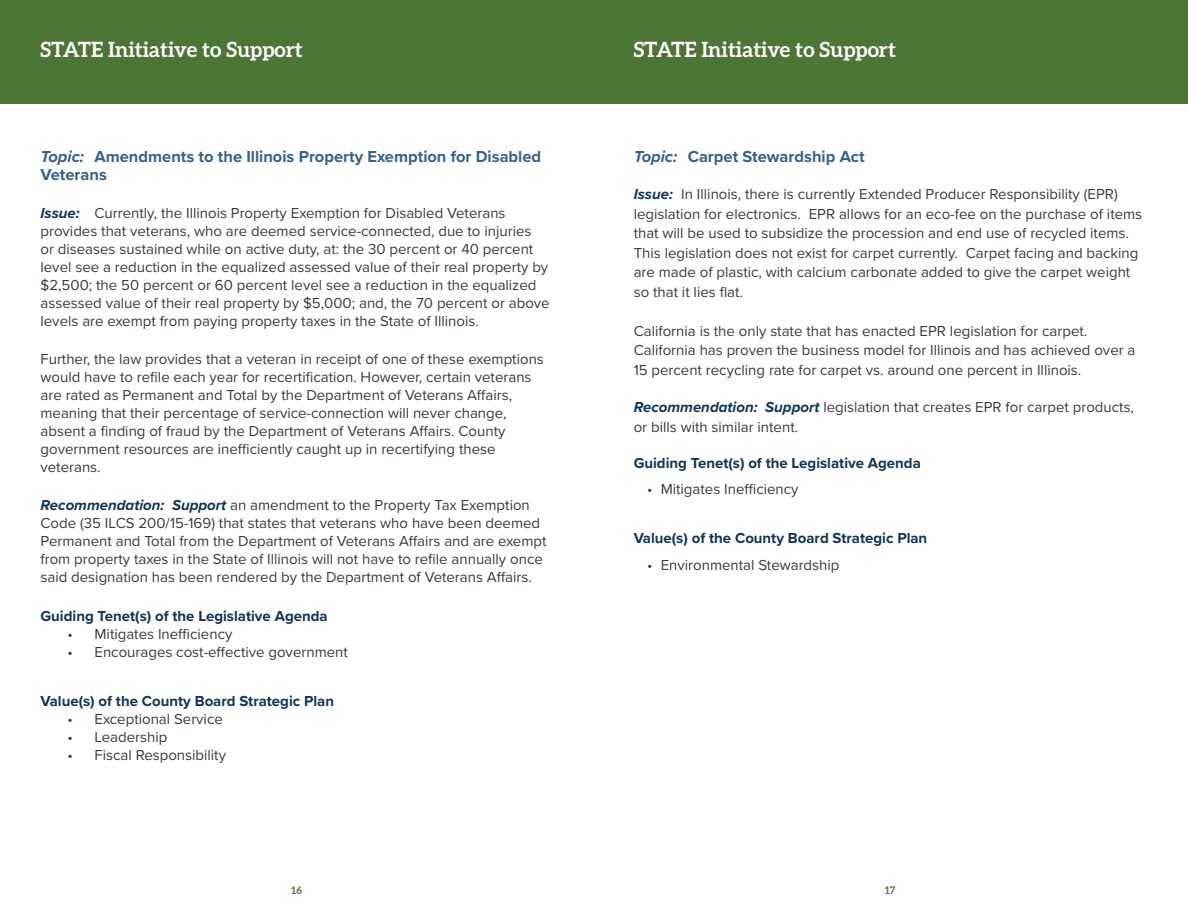
<style>
.page{position:relative;width:1188px;height:918px;background:#fff}
.page>*{position:absolute;margin:0;border:0;box-sizing:border-box;transform-origin:0 0}
.t1{font:700 21px "Aleo";color:#fff}
.t2{font:700 16.5px/18px "Proxima Nova";color:#386284}
.t3{font:15px/18px "Proxima Nova";color:#373c3c}
.t4{font:700 15px "Proxima Nova";color:#103557}
.t5{font:700 10.5px "Aleo";color:#4d7536}
.s1{font-style:italic}
.s2{font-weight:700;font-style:italic;color:#103557}
</style>
<div class="page">
<div style="left:0;top:0;width:1188px;height:104px;background:#4d7536"></div>
<p class="t1" style="left:40px;top:38px;width:264px">STATE Initiative to Support</p>
<p class="t2" style="left:40px;top:147px;width:502px"><span class="s1">Topic:</span> Amendments to the Illinois Property Exemption for Disabled<br>Veterans</p>
<p class="t3" style="left:40px;top:203px;width:511px"><span class="s2">Issue:</span> Currently, the Illinois Property Exemption for Disabled Veterans provides that veterans, who are deemed service-connected, due to injuries<br>or diseases sustained while on active duty, at: the 30 percent or 40 percent level see a reduction in the equalized assessed value of their real property by $2,500; the 50 percent or 60 percent level see a reduction in the equalized assessed value of their real property by $5,000; and, the 70 percent or above levels are exempt from paying property taxes in the State of Illinois.</p>
<p class="t3" style="left:40px;top:349px;width:505px">Further, the law provides that a veteran in receipt of one of these exemptions would have to refile each year for recertification. However, certain veterans are rated as Permanent and Total by the Department of Veterans Affairs, meaning that their percentage of service-connection will never change, absent a finding of fraud by the Department of Veterans Affairs. County government resources are inefficiently caught up in recertifying these veterans.</p>
<p class="t3" style="left:40px;top:496px;width:508px"><span class="s2">Recommendation: Support</span> an amendment to the Property Tax Exemption Code (35 ILCS 200/15-169) that states that veterans who have been deemed Permanent and Total from the Department of Veterans Affairs and are exempt from property taxes in the State of Illinois will not have to refile annually once said designation has been rendered by the Department of Veterans Affairs.</p>
<p class="t4" style="left:40px;top:604px;width:289px">Guiding Tenet(s) of the Legislative Agenda</p>
<p class="t3" style="left:68px;top:624px;width:166px">• Mitigates Inefficiency</p>
<p class="t3" style="left:68px;top:642px;width:282px">• Encourages cost-effective government</p>
<p class="t4" style="left:40px;top:690px;width:295px">Value(s) of the County Board Strategic Plan</p>
<p class="t3" style="left:68px;top:709px;width:157px">• Exceptional Service</p>
<p class="t3" style="left:68px;top:727px;width:101px">• Leadership</p>
<p class="t3" style="left:68px;top:745px;width:160px">• Fiscal Responsibility</p>
<p class="t1" style="left:634px;top:38px;width:264px">STATE Initiative to Support</p>
<p class="t2" style="left:634px;top:147px;width:233px"><span class="s1">Topic:</span> Carpet Stewardship Act</p>
<p class="t3" style="left:634px;top:184px;width:510px;line-height:19.5px"><span class="s2">Issue:</span> In Illinois, there is currently Extended Producer Responsibility (EPR) legislation for electronics. EPR allows for an eco-fee on the purchase of items that will be used to subsidize the procession and end use of recycled items.<br>This legislation does not exist for carpet currently. Carpet facing and backing are made of plastic, with calcium carbonate added to give the carpet weight so that it lies flat.</p>
<p class="t3" style="left:634px;top:320px;width:503px;line-height:19.5px">California is the only state that has enacted EPR legislation for carpet.<br>California has proven the business model for Illinois and has achieved over a<br>15 percent recycling rate for carpet vs. around one percent in Illinois.</p>
<p class="t3" style="left:634px;top:397px;width:502px;line-height:19.5px"><span class="s2">Recommendation: Support</span> legislation that creates EPR for carpet products, or bills with similar intent.</p>
<p class="t4" style="left:634px;top:451px;width:289px">Guiding Tenet(s) of the Legislative Agenda</p>
<p class="t3" style="left:647px;top:479px;width:153px">• Mitigates Inefficiency</p>
<p class="t4" style="left:634px;top:527px;width:295px">Value(s) of the County Board Strategic Plan</p>
<p class="t3" style="left:647px;top:555px;width:194px">• Environmental Stewardship</p>
<p class="t5" style="left:291px;top:884px;width:12px">16</p>
<p class="t5" style="left:885px;top:884px;width:12px">17</p>
</div>
